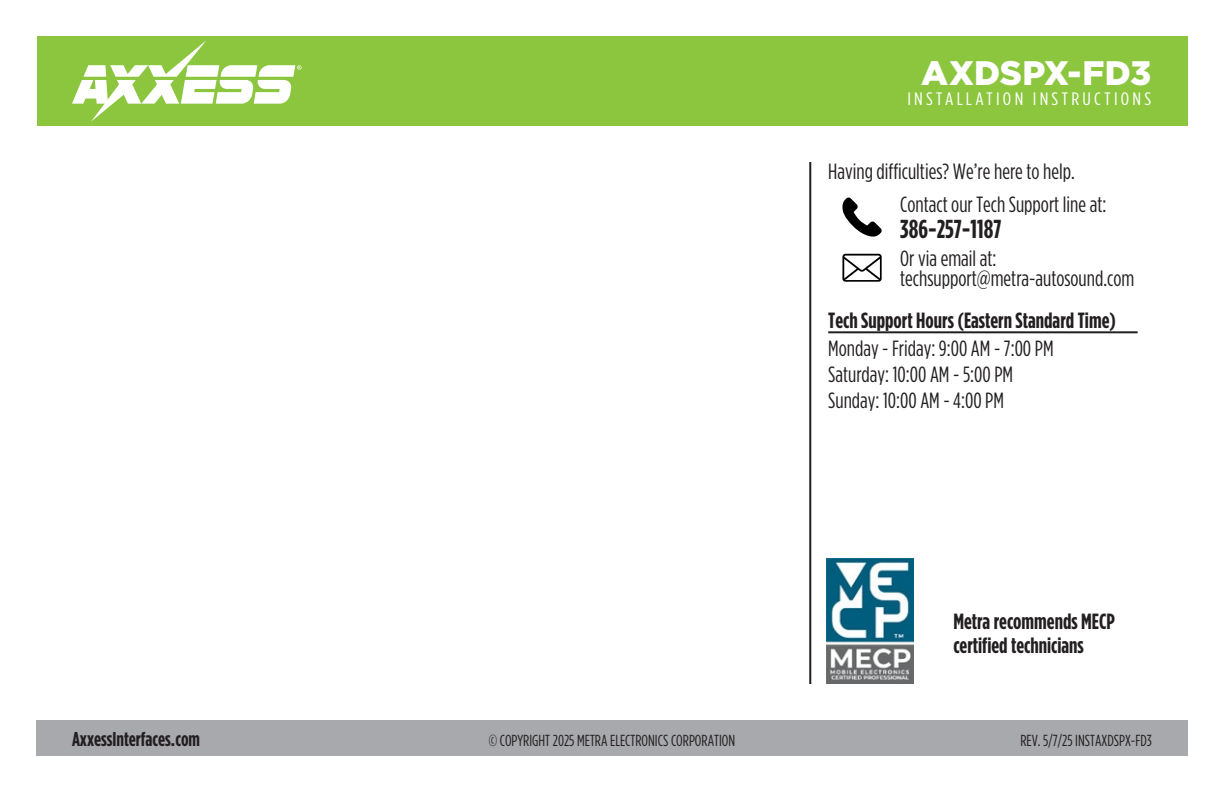
<style>
.page{position:relative;width:1224px;height:792px;background:#fff}
.page>*{position:absolute;margin:0;border:0;box-sizing:border-box;transform-origin:0 0}
.t1{font:900 34px "Gotham";color:#fff}
.t2{font:700 26px "Gotham Condensed";color:#231f20}
.t3{font:22px/26px "Gotham Condensed";color:#231f20}
.t4{font:700 22px/24px "Gotham Condensed";color:#231f20}
.t5{font:700 20px "Gotham Condensed";color:#231f20}
.t6{font:18px "Gotham Condensed";letter-spacing:.16em;color:#fff;scale:1.14 1}
.t7{font:16px "Gotham Condensed";color:#231f20}
</style>
<div class="page">
<div style="left:36px;top:720px;width:1152px;height:36px;background:#a8a9ad"></div>
<hr style="left:809px;top:162px;width:2px;height:522px;background:#231f20">
<div style="left:37px;top:36px;width:1150px;height:90px;background:#8bc63e"></div>
<svg style="left:72px;top:40px;width:230px;height:82px"></svg>
<hr style="left:828px;top:331px;width:310px;height:2px;background:#231f20">
<svg style="left:842px;top:198px;width:40px;height:39px"></svg>
<svg style="left:842px;top:254px;width:40px;height:28px"></svg>
<img style="left:827px;top:558px;width:86px;height:126px">
<h1 class="t1" style="left:921px;top:53px;width:232px">AXDSPX-FD3</h1>
<p class="t6" style="left:907px;top:89px;width:215px">INSTALLATION INSTRUCTIONS</p>
<p class="t3" style="left:900px;top:154px;width:208px;line-height:33px;text-indent:-72px">Having difficulties? We’re here to help.<br>Contact our Tech Support line at:</p>
<p class="t2" style="left:900px;top:214px;width:103px">386-257-1187</p>
<p class="t3" style="left:900px;top:248px;width:236px;line-height:20px">Or via email at: techsupport@metra-autosound.com</p>
<p class="t4" style="left:828px;top:307px;width:289px">Tech Support Hours (Eastern Standard Time)</p>
<p class="t3" style="left:828px;top:335px;width:227px">Monday - Friday: 9:00 AM - 7:00 PM<br>Saturday: 10:00 AM - 5:00 PM<br>Sunday: 10:00 AM - 4:00 PM</p>
<p class="t4" style="left:953px;top:609px;width:163px">Metra recommends MECP certified technicians</p>
<p class="t5" style="left:72px;top:728px;width:130px">AxxessInterfaces.com</p>
<p class="t7" style="left:489px;top:732px;width:248px">© COPYRIGHT 2025 METRA ELECTRONICS CORPORATION</p>
<p class="t7" style="left:1020px;top:732px;width:133px">REV. 5/7/25 INSTAXDSPX-FD3</p>
</div>
